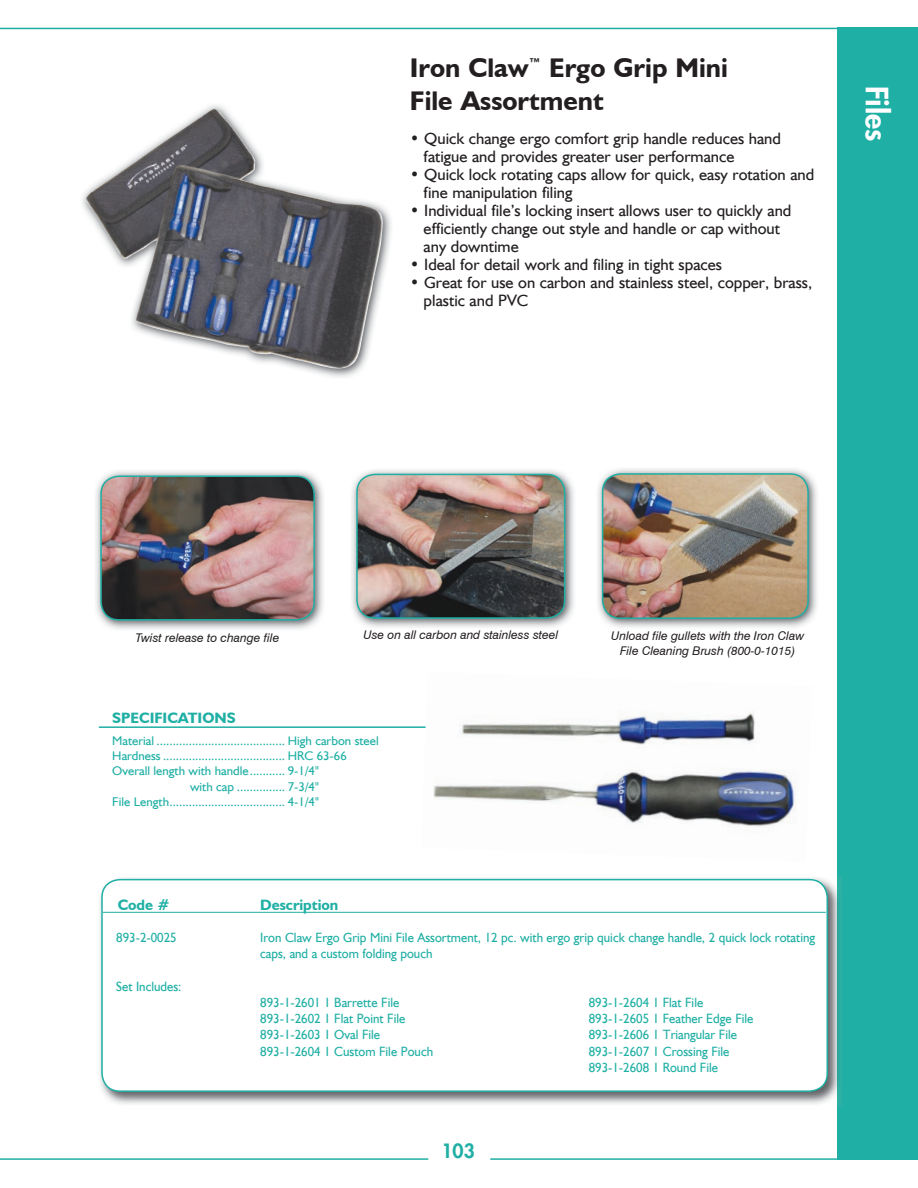
<style>
.page{position:relative;width:918px;height:1188px;background:#fff}
.page>*{position:absolute;margin:0;border:0;box-sizing:border-box;transform-origin:0 0}
.t1{font:800 30px "Futura Std";color:#fff}
.t2{font:700 27px/32.4px "Humanist 521 BT";color:#231f20}
.t3{font:800 19.2px "Futura Std";color:#1fafa4}
.t4{font:16.5px/18px "Humanist 521 BT";color:#231f20}
.t5{font:700 15px "Humanist 521 BT";color:#1fafa4}
.t6{font:13.5px/16.2px "Humanist 521 BT";color:#1fafa4;scale:.95 1}
.t7{font:12.75px "Humanist 521 BT";color:#1fafa4}
.t8{font:italic 12px/14.4px "Swiss 721 BT";color:#231f20;text-align:center}
</style>
<div class="page">
<hr style="left:0;top:28px;width:918px;height:1px;background:#1fafa4">
<hr style="left:0;top:1158px;width:918px;height:2px;background:#1fafa4">
<div style="left:837px;top:28px;width:81px;height:1132px;background:#1fafa4"></div>
<div style="left:428px;top:1138px;width:62px;height:38px;background:#fff;border-radius:16px"></div>
<hr style="left:99px;top:726px;width:352px;height:2px;background:#1fafa4">
<img style="left:100px;top:876px;width:741px;height:230px">
<div style="left:102px;top:880px;width:725px;height:211px;background:#fff;border-radius:18px"></div>
<hr style="left:103px;top:912px;width:723px;height:1px;background:#1fafa4">
<div style="left:101px;top:879px;width:727px;height:213px;border:2px solid #1fafa4;border-radius:18px"></div>
<img style="left:82px;top:105px;width:309px;height:272px">
<img style="left:86px;top:109px;width:298px;height:267px">
<img style="left:352px;top:470px;width:222px;height:157px">
<img style="left:357px;top:474px;width:208px;height:144px">
<div style="left:356px;top:474px;width:209px;height:145px;border:2px solid #1fafa4;border-radius:18px"></div>
<img style="left:598px;top:469px;width:219px;height:159px">
<img style="left:603px;top:474px;width:205px;height:144px">
<div style="left:602px;top:473px;width:207px;height:146px;border:2px solid #1fafa4;border-radius:18px"></div>
<img style="left:96px;top:471px;width:227px;height:158px">
<img style="left:101px;top:476px;width:213px;height:144px">
<div style="left:100px;top:476px;width:215px;height:145px;border:2px solid #1fafa4;border-radius:18px"></div>
<img style="left:421px;top:712px;width:376px;height:115px">
<h2 class="t2" style="left:410px;top:51px;width:320px">Iron Claw<sup>™</sup> Ergo Grip Mini<br>File Assortment</h2>
<p class="t4" style="left:424px;top:129px;width:359px;text-indent:-14px">• Quick change ergo comfort grip handle reduces hand fatigue and provides greater user performance</p>
<p class="t4" style="left:424px;top:165px;width:392px;text-indent:-14px">• Quick lock rotating caps allow for quick, easy rotation and fine manipulation filing</p>
<p class="t4" style="left:424px;top:201px;width:369px;text-indent:-14px">• Individual file’s locking insert allows user to quickly and efficiently change out style and handle or cap without any downtime</p>
<p class="t4" style="left:410px;top:255px;width:314px">• Ideal for detail work and filing in tight spaces</p>
<p class="t4" style="left:424px;top:273px;width:390px;text-indent:-14px">• Great for use on carbon and stainless steel, copper, brass, plastic and PVC</p>
<h1 class="t1" style="left:896px;top:86px;width:57px;rotate:90deg">Files</h1>
<p class="t8" style="left:135px;top:631px;width:145px">Twist release to change file</p>
<p class="t8" style="left:363px;top:628px;width:196px">Use on all carbon and stainless steel</p>
<p class="t5" style="left:112px;top:709px;width:125px">SPECIFICATIONS</p>
<p class="t7" style="left:112px;top:733px;width:268px">Material ........................................ High carbon steel</p>
<p class="t7" style="left:112px;top:748px;width:236px">Hardness ...................................... HRC 63-66</p>
<p class="t7" style="left:112px;top:763px;width:208px">Overall length with handle ........... 9-1/4"</p>
<p class="t7" style="left:190px;top:778px;width:130px">with cap ............... 7-3/4"</p>
<p class="t7" style="left:112px;top:794px;width:208px">File Length .................................... 4-1/4"</p>
<p class="t8" style="left:611px;top:629px;width:194px">Unload file gullets with the Iron Claw<br>File Cleaning Brush (800-0-1015)</p>
<p class="t5" style="left:118px;top:895px;width:53px">Code #</p>
<p class="t5" style="left:260px;top:895px;width:80px">Description</p>
<p class="t6" style="left:116px;top:929px;width:65px">893-2-0025</p>
<p class="t6" style="left:260px;top:929px;width:586px">Iron Claw Ergo Grip Mini File Assortment, 12 pc. with ergo grip quick change handle, 2 quick lock rotating caps, and a custom folding pouch</p>
<p class="t6" style="left:116px;top:978px;width:70px">Set Includes:</p>
<p class="t6" style="left:260px;top:994px;width:148px">893-1-2601 1 Barrette File</p>
<p class="t6" style="left:589px;top:994px;width:122px">893-1-2604 1 Flat File</p>
<p class="t6" style="left:260px;top:1010px;width:154px">893-1-2602 1 Flat Point File</p>
<p class="t6" style="left:589px;top:1010px;width:175px">893-1-2605 1 Feather Edge File</p>
<p class="t6" style="left:260px;top:1026px;width:128px">893-1-2603 1 Oval File</p>
<p class="t6" style="left:589px;top:1026px;width:158px">893-1-2606 1 Triangular File</p>
<p class="t6" style="left:260px;top:1043px;width:183px">893-1-2604 1 Custom File Pouch</p>
<p class="t6" style="left:589px;top:1043px;width:150px">893-1-2607 1 Crossing File<br>893-1-2608 1 Round File</p>
<p class="t3" style="left:442px;top:1139px;width:35px">103</p>
</div>
